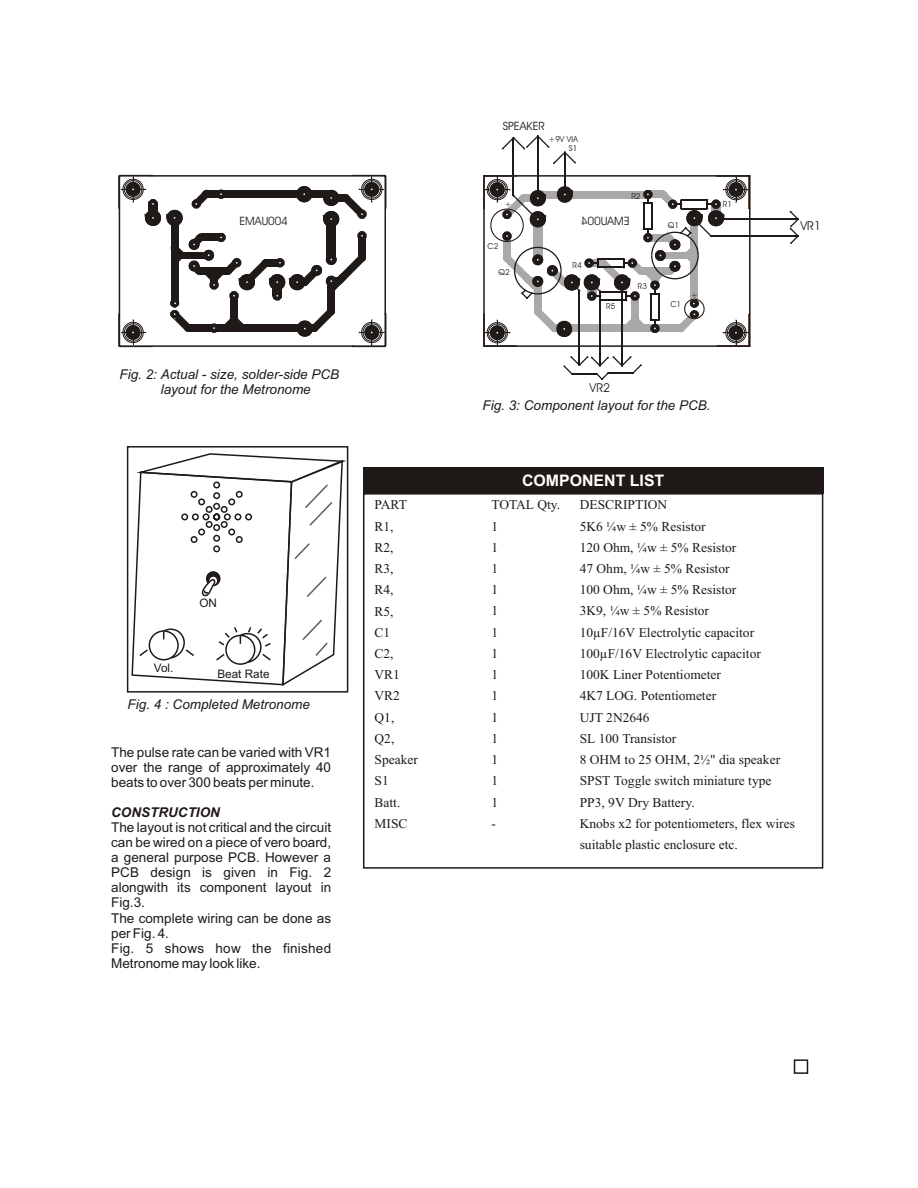
<style>
.page{position:relative;width:918px;height:1188px;background:#fff}
.page>*{position:absolute;margin:0;border:0;box-sizing:border-box;transform-origin:0 0}
.t1{font:700 15.9px "Arial";color:#fff}
.t2{font:13.5px/21.3px "Times New Roman";color:#1f1a17}
.t3{font:13.5px/15.1px "Arial";color:#1f1a17;text-align:justify}
.t4{font:italic 13.5px/15.1px "Arial";color:#1f1a17}
.t5{font:italic 700 13.5px "Arial";color:#1f1a17}
.t6{font:12.3px "Avant Garde Bk BT";color:#1f1a17}
.t7{font:11.7px "Arial";color:#1f1a17}
.t8{font:11.55px "Avant Garde Bk BT";color:#1f1a17}
.t9{font:8.25px "Avant Garde Bk BT";color:#1f1a17}
</style>
<div class="page">
<svg style="left:131px;top:452px;width:218px;height:235px"></svg>
<div style="left:127px;top:446px;width:221px;height:247px;border:2px solid #1f1a17"></div>
<div style="left:363px;top:493px;width:460px;height:376px;border:2px solid #1f1a17"></div>
<div style="left:363px;top:468px;width:460px;height:26px;background:#1f1a17"></div>
<div style="left:794px;top:1059px;width:14px;height:15px;border:2px solid #1f1a17"></div>
<hr style="left:564px;top:152px;width:1px;height:43px;background:#1f1a17">
<hr style="left:537px;top:136px;width:1px;height:63px;background:#1f1a17">
<hr style="left:513px;top:138px;width:1px;height:58px;background:#1f1a17">
<svg style="left:501px;top:135px;width:75px;height:30px"></svg>
<hr style="left:599px;top:291px;width:2px;height:75px;background:#1f1a17">
<hr style="left:579px;top:291px;width:1px;height:74px;background:#1f1a17">
<hr style="left:621px;top:284px;width:2px;height:82px;background:#1f1a17">
<hr style="left:716px;top:219px;width:82px;height:1px;background:#1f1a17">
<hr style="left:711px;top:235px;width:87px;height:2px;background:#1f1a17">
<svg style="left:563px;top:355px;width:79px;height:25px"></svg>
<svg style="left:789px;top:210px;width:10px;height:34px"></svg>
<svg style="left:118px;top:174px;width:269px;height:174px"></svg>
<div style="left:119px;top:175px;width:267px;height:172px;border:2px solid #1f1a17"></div>
<svg style="left:483px;top:175px;width:267px;height:172px"></svg>
<p class="t8" style="left:239px;top:216px;width:50px">EMAU004</p>
<p class="t4" style="left:161px;top:368px;width:180px;text-indent:-41px">Fig. 2: Actual - size, solder-side PCB layout for the Metronome</p>
<p class="t7" style="left:154px;top:664px;width:21px">Vol.</p>
<p class="t7" style="left:199px;top:599px;width:19px">ON</p>
<p class="t7" style="left:217px;top:669px;width:54px">Beat Rate</p>
<p class="t4" style="left:128px;top:698px;width:184px">Fig. 4 : Completed Metronome</p>
<p class="t3" style="left:111px;top:746px;width:221px">The pulse rate can be varied with VR1 over the range of approximately 40 beats to over 300 beats per minute.</p>
<p class="t5" style="left:111px;top:807px;width:110px">CONSTRUCTION</p>
<p class="t3" style="left:111px;top:821px;width:221px;text-align:left">The layout is not critical and the circuit can be wired on a piece of vero board, a general purpose PCB. However a<br>PCB design is given in Fig. 2 alongwith its component layout in<br>Fig.3.<br>The complete wiring can be done as per Fig. 4.<br>Fig. 5 shows how the finished<br>Metronome may look like.</p>
<p class="t8" style="left:503px;top:121px;width:44px">SPEAKER</p>
<p class="t9" style="left:548px;top:136px;width:31px">+9V VIA</p>
<p class="t9" style="left:488px;top:242px;width:12px">C2</p>
<p class="t9" style="left:499px;top:269px;width:13px">Q2</p>
<p class="t9" style="left:569px;top:144px;width:10px">S1</p>
<p class="t9" style="left:573px;top:262px;width:11px">R4</p>
<p class="t9" style="left:631px;top:192px;width:11px">R2</p>
<p class="t9" style="left:668px;top:222px;width:13px">Q1</p>
<p class="t9" style="left:606px;top:303px;width:11px">R5</p>
<p class="t9" style="left:638px;top:283px;width:11px">R3</p>
<p class="t9" style="left:670px;top:301px;width:12px">C1</p>
<p class="t9" style="left:723px;top:201px;width:11px">R1</p>
<p class="t6" style="left:590px;top:382px;width:22px">VR2</p>
<p class="t4" style="left:483px;top:399px;width:230px">Fig. 3: Component layout for the PCB.</p>
<p class="t1" style="left:522px;top:475px;width:144px">COMPONENT LIST</p>
<p class="t6" style="left:800px;top:220px;width:22px">VR1</p>
<p class="t2" style="left:375px;top:495px;width:45px">PART<br>R1,<br>R2,<br>R3,<br>R4,<br>R5,<br>C1<br>C2,<br>VR1<br>VR2<br>Q1,<br>Q2,<br>Speaker<br>S1<br>Batt.<br>MISC</p>
<p class="t2" style="left:491px;top:495px;width:70px">TOTAL Qty.<br>1<br>1<br>1<br>1<br>1<br>1<br>1<br>1<br>1<br>1<br>1<br>1<br>1<br>1<br>-</p>
<p class="t2" style="left:580px;top:495px;width:217px">DESCRIPTION<br>5K6 ¼w ± 5% Resistor<br>120 Ohm, ¼w ± 5% Resistor<br>47 Ohm, ¼w ± 5% Resistor<br>100 Ohm, ¼w ± 5% Resistor<br>3K9, ¼w ± 5% Resistor<br>10µF/16V Electrolytic capacitor<br>100µF/16V Electrolytic capacitor<br>100K Liner Potentiometer<br>4K7 LOG. Potentiometer<br>UJT 2N2646<br>SL 100 Transistor<br>8 OHM to 25 OHM, 2½" dia speaker<br>SPST Toggle switch miniature type<br>PP3, 9V Dry Battery.<br>Knobs x2 for potentiometers, flex wires suitable plastic enclosure etc.</p>
</div>
